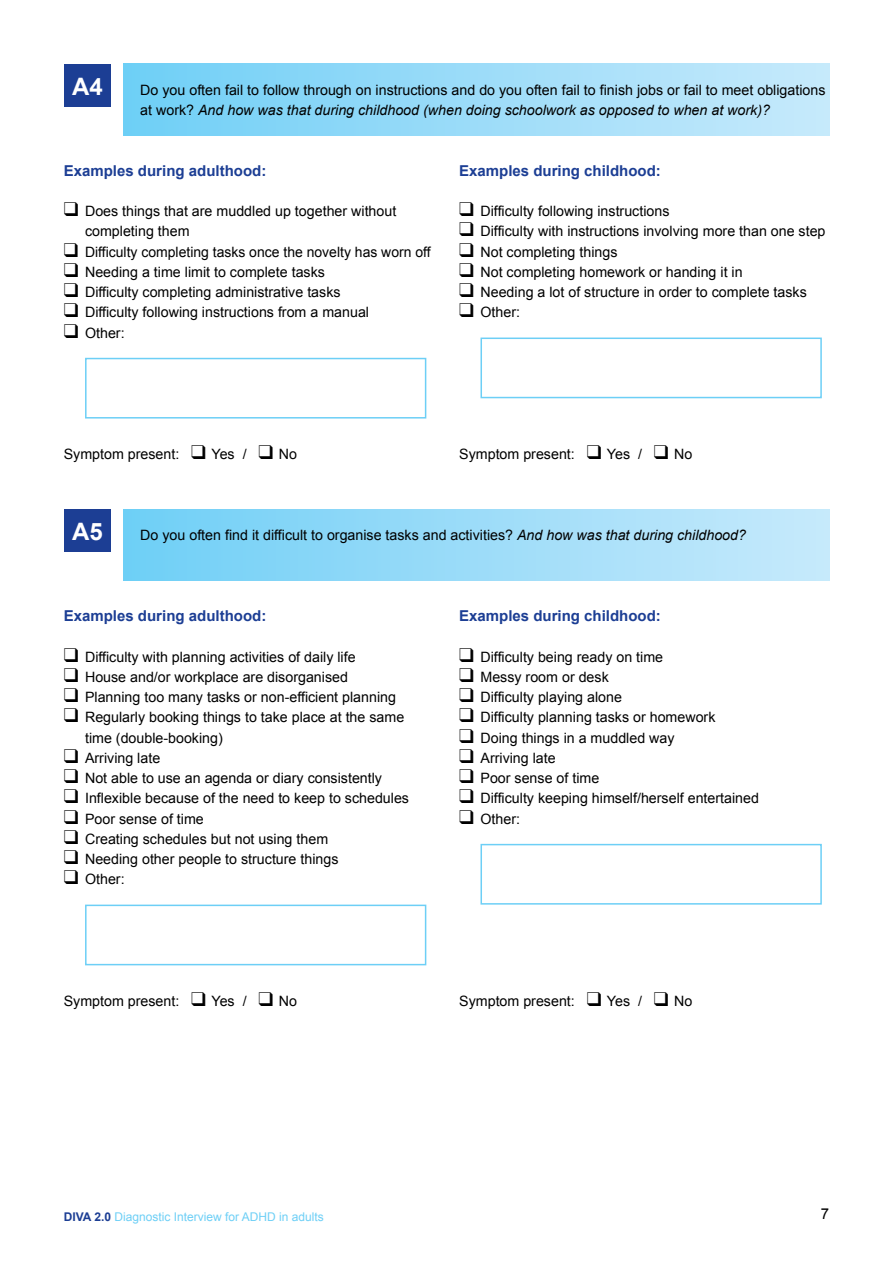
<style>
.page{position:relative;width:893px;height:1263px;background:#fff}
.page>*{position:absolute;margin:0;border:0;box-sizing:border-box;transform-origin:0 0}
.t1{font:700 24px "Arial";color:#fff}
.t2{font:700 15px "Arial";color:#1c3e94}
.t3{font:15px "Arial";color:#000}
.t4{font:14.25px/20.2px "Arial";color:#000}
.t5{font:12px "Arial";color:#6dcff6}
.s1{font-style:italic}
.s2{font-weight:700;color:#1c3e94}
</style>
<div class="page">
<div style="left:64px;top:64px;width:47px;height:42px;background:#1c3e94"></div>
<div style="left:64px;top:509px;width:47px;height:43px;background:#1c3e94"></div>
<div style="left:123px;top:64px;width:706px;height:71px;background:linear-gradient(to right,#6fcff6,#c7eafb)"></div>
<div style="left:123px;top:509px;width:706px;height:72px;background:linear-gradient(to right,#6fcff6,#c7eafb)"></div>
<div style="left:85px;top:358px;width:341px;height:60px;background:#fff;border:2px solid #6dcff6"></div>
<div style="left:85px;top:905px;width:341px;height:60px;background:#fff;border:2px solid #6dcff6"></div>
<div style="left:480px;top:338px;width:342px;height:60px;background:#fff;border:2px solid #6dcff6"></div>
<div style="left:480px;top:844px;width:342px;height:61px;background:#fff;border:2px solid #6dcff6"></div>
<h1 class="t1" style="left:72px;top:73px;width:32px">A4</h1>
<p class="t4" style="left:140px;top:79px;width:687px">Do you often fail to follow through on instructions and do you often fail to finish jobs or fail to meet obligations at work? <span class="s1">And how was that during childhood (when doing schoolwork as opposed to when at work)?</span></p>
<p class="t2" style="left:64px;top:162px;width:204px">Examples during adulthood:</p>
<p class="t4" style="left:85px;top:201px;width:313px;text-indent:-21px">❑ Does things that are muddled up together without completing them</p>
<p class="t4" style="left:64px;top:241px;width:368px">❑ Difficulty completing tasks once the novelty has worn off</p>
<p class="t4" style="left:64px;top:262px;width:263px">❑ Needing a time limit to complete tasks</p>
<p class="t4" style="left:64px;top:282px;width:278px">❑ Difficulty completing administrative tasks</p>
<p class="t4" style="left:64px;top:302px;width:307px">❑ Difficulty following instructions from a manual</p>
<p class="t4" style="left:64px;top:322px;width:62px">❑ Other:</p>
<p class="t2" style="left:459px;top:162px;width:203px">Examples during childhood:</p>
<p class="t4" style="left:459px;top:201px;width:212px">❑ Difficulty following instructions</p>
<p class="t4" style="left:459px;top:221px;width:368px">❑ Difficulty with instructions involving more than one step</p>
<p class="t4" style="left:459px;top:241px;width:160px">❑ Not completing things</p>
<p class="t4" style="left:459px;top:262px;width:285px">❑ Not completing homework or handing it in</p>
<p class="t4" style="left:459px;top:282px;width:349px">❑ Needing a lot of structure in order to complete tasks</p>
<p class="t4" style="left:459px;top:302px;width:62px">❑ Other:</p>
<p class="t4" style="left:64px;top:444px;width:235px">Symptom present: ❑ Yes / ❑ No</p>
<p class="t4" style="left:459px;top:444px;width:235px">Symptom present: ❑ Yes / ❑ No</p>
<h1 class="t1" style="left:72px;top:518px;width:32px">A5</h1>
<p class="t4" style="left:140px;top:525px;width:607px">Do you often find it difficult to organise tasks and activities? <span class="s1">And how was that during childhood?</span></p>
<p class="t2" style="left:64px;top:607px;width:204px">Examples during adulthood:</p>
<p class="t4" style="left:64px;top:646px;width:293px">❑ Difficulty with planning activities of daily life</p>
<p class="t4" style="left:64px;top:667px;width:286px">❑ House and/or workplace are disorganised</p>
<p class="t4" style="left:64px;top:687px;width:334px">❑ Planning too many tasks or non-efficient planning</p>
<p class="t4" style="left:85px;top:707px;width:321px;text-indent:-21px">❑ Regularly booking things to take place at the same time (double-booking)</p>
<p class="t4" style="left:64px;top:748px;width:98px">❑ Arriving late</p>
<p class="t4" style="left:64px;top:768px;width:320px">❑ Not able to use an agenda or diary consistently</p>
<p class="t4" style="left:64px;top:788px;width:347px">❑ Inflexible because of the need to keep to schedules</p>
<p class="t4" style="left:64px;top:808px;width:142px">❑ Poor sense of time</p>
<p class="t4" style="left:64px;top:829px;width:266px">❑ Creating schedules but not using them</p>
<p class="t4" style="left:64px;top:849px;width:276px">❑ Needing other people to structure things</p>
<p class="t4" style="left:64px;top:869px;width:62px">❑ Other:</p>
<p class="t4" style="left:64px;top:991px;width:235px">Symptom present: ❑ Yes / ❑ No</p>
<p class="t2" style="left:459px;top:607px;width:203px">Examples during childhood:</p>
<p class="t4" style="left:459px;top:646px;width:205px">❑ Difficulty being ready on time</p>
<p class="t4" style="left:459px;top:667px;width:151px">❑ Messy room or desk</p>
<p class="t4" style="left:459px;top:687px;width:164px">❑ Difficulty playing alone</p>
<p class="t4" style="left:459px;top:707px;width:258px">❑ Difficulty planning tasks or homework</p>
<p class="t4" style="left:459px;top:727px;width:217px">❑ Doing things in a muddled way</p>
<p class="t4" style="left:459px;top:748px;width:98px">❑ Arriving late</p>
<p class="t4" style="left:459px;top:768px;width:142px">❑ Poor sense of time</p>
<p class="t4" style="left:459px;top:788px;width:301px">❑ Difficulty keeping himself/herself entertained</p>
<p class="t4" style="left:459px;top:808px;width:62px">❑ Other:</p>
<p class="t4" style="left:459px;top:991px;width:235px">Symptom present: ❑ Yes / ❑ No</p>
<p class="t5" style="left:64px;top:1210px;width:262px"><span class="s2">DIVA 2.0</span> Diagnostic Interview for ADHD in adults</p>
<p class="t3" style="left:821px;top:1205px;width:10px">7</p>
</div>
